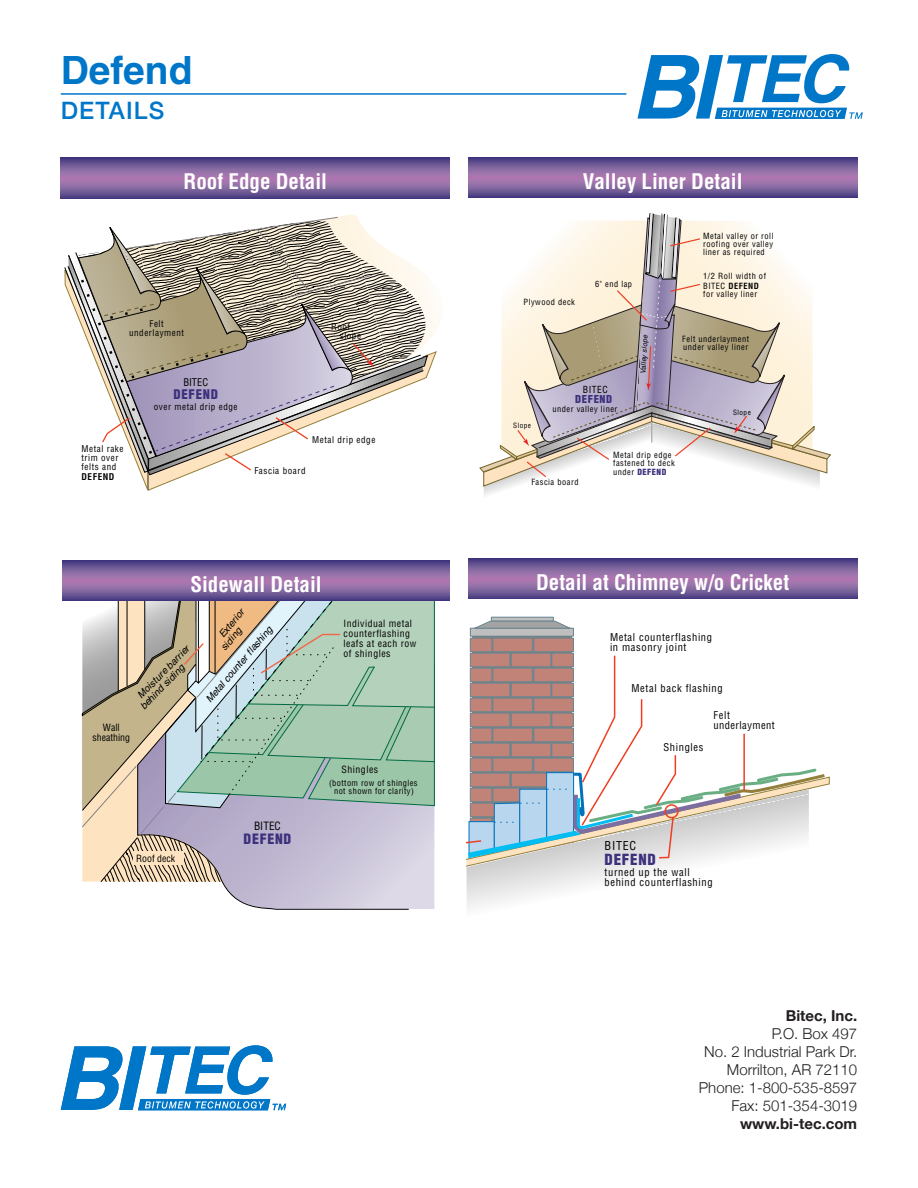
<style>
.page{position:relative;width:918px;height:1188px;background:#fff}
.page>*{position:absolute;margin:0;border:0;box-sizing:border-box;transform-origin:0 0}
.t1{font:700 39px "Helvetica";color:#0076c8}
.t2{font:500 24px "Helvetica Neue";letter-spacing:.05em;color:#0076c8}
.t3{font:700 condensed 21px "Helvetica";color:#fff}
.t4{font:300 15px/18px "Helvetica Neue";color:#231f20;text-align:right}
.t5{font:700 15px "Helvetica Neue";color:#231f20}
.t6{font:900 condensed 15px "Helvetica";letter-spacing:.05em;color:#3d317d}
.t7{font:900 condensed 13.95px "Helvetica";letter-spacing:.05em;color:#3d317d}
.t8{font:900 condensed 13.05px "Helvetica";letter-spacing:.05em;color:#3d317d}
.t9{font:condensed 12px "Helvetica";letter-spacing:.06em;color:#000}
.t10{font:condensed 11.25px "Helvetica";color:#000}
.t11{font:900 condensed 10.65px "Helvetica";letter-spacing:.05em;color:#3d317d}
.t12{font:condensed 10.5px/10.5px "Helvetica";letter-spacing:.06em;color:#000}
.t13{font:condensed 10.5px/10.5px "Helvetica";letter-spacing:.04em;color:#000}
.t14{font:condensed 10.35px "Helvetica";color:#000}
.t15{font:condensed 9.75px/9.8px "Helvetica";letter-spacing:.05em;color:#000}
.t16{font:italic 9.75px/9.8px "Helvetica";color:#000}
.t17{font:condensed 9.75px/9.8px "Helvetica";color:#000;text-align:center}
.t18{font:condensed 9.45px "Helvetica";letter-spacing:.06em;color:#000}
.t19{font:condensed 9.15px/8.9px "Helvetica";letter-spacing:.06em;color:#000}
.t20{font:700 condensed 9.15px "Helvetica";letter-spacing:.06em;color:#000}
.t21{font:condensed 8.4px/8.4px "Helvetica";letter-spacing:.05em;color:#000;text-align:center}
.t22{font:condensed 8.25px/8.2px "Helvetica";letter-spacing:.06em;color:#000}
.t23{font:italic 7.2px "Helvetica";color:#000}
.t24{font:condensed 7.2px "Helvetica";letter-spacing:.06em;color:#000}
.s1{font-weight:700}
.s2{font-weight:900;color:#3d317d}
</style>
<div class="page">
<svg style="left:638px;top:54px;width:225px;height:65px"></svg>
<hr style="left:61px;top:93px;width:565px;height:2px;background:#0076c8">
<svg style="left:61px;top:1045px;width:225px;height:65px"></svg>
<svg style="left:65px;top:213px;width:766px;height:283px"></svg>
<svg style="left:81px;top:600px;width:354px;height:309px;background:#bdc4bb"></svg>
<div style="left:470px;top:653px;width:40px;height:14px;border:1px solid #6b8690"></div>
<div style="left:511px;top:653px;width:40px;height:14px;border:1px solid #6b8690"></div>
<div style="left:551px;top:653px;width:23px;height:14px;border:1px solid #6b8690"></div>
<div style="left:534px;top:638px;width:39px;height:14px;background:#c18277"></div>
<div style="left:533px;top:638px;width:41px;height:14px;border:1px solid #6b8690"></div>
<div style="left:493px;top:638px;width:39px;height:14px;background:#c18277"></div>
<div style="left:492px;top:638px;width:41px;height:14px;border:1px solid #6b8690"></div>
<div style="left:470px;top:638px;width:22px;height:14px;background:#c18277"></div>
<div style="left:470px;top:638px;width:22px;height:14px;border:1px solid #6b8690"></div>
<div style="left:470px;top:628px;width:103px;height:8px;background:#bfbfbf"></div>
<div style="left:470px;top:628px;width:104px;height:9px;border:1px solid #6b8690"></div>
<svg style="left:471px;top:620px;width:100px;height:9px"></svg>
<div style="left:491px;top:617px;width:63px;height:4px;border:1px solid #6b8690"></div>
<svg style="left:469px;top:654px;width:147px;height:34px"></svg>
<svg style="left:467px;top:688px;width:363px;height:220px"></svg>
<svg style="left:61px;top:158px;width:389px;height:41px;background:#7e619c"></svg>
<svg style="left:468px;top:158px;width:389px;height:40px;background:#7e619c"></svg>
<svg style="left:62px;top:561px;width:388px;height:39px;background:#80629d"></svg>
<svg style="left:468px;top:559px;width:389px;height:40px;background:#7f619c"></svg>
<p class="t1" style="left:61px;top:47px;width:133px">Defend</p>
<p class="t2" style="left:61px;top:91px;width:105px">DETAILS</p>
<p class="t3" style="left:184px;top:169px;width:145px">Roof Edge Detail</p>
<p class="t3" style="left:583px;top:168px;width:161px">Valley Liner Detail</p>
<p class="t22" style="left:524px;top:298px;width:53px">Plywood deck</p>
<p class="t22" style="left:595px;top:280px;width:38px">6" end lap</p>
<p class="t22" style="left:703px;top:232px;width:72px;text-align:justify">Metal valley or roll roofing over valley liner as required</p>
<p class="t22" style="left:703px;top:271px;width:64px;line-height:9.4px">1/2 Roll width of<br>BITEC <span class="s1">DEFEND</span></p>
<p class="t22" style="left:703px;top:290px;width:56px">for valley liner</p>
<p class="t19" style="left:129px;top:318px;width:56px;line-height:9.8px;text-align:center">Felt underlayment</p>
<p class="t19" style="left:82px;top:444px;width:43px">Metal rake trim over felts and</p>
<p class="t20" style="left:82px;top:471px;width:35px">DEFEND</p>
<p class="t14" style="left:183px;top:376px;width:26px">BITEC</p>
<p class="t8" style="left:174px;top:386px;width:46px">DEFEND</p>
<p class="t19" style="left:154px;top:402px;width:85px">over metal drip edge</p>
<p class="t19" style="left:340px;top:322px;width:23px;text-indent:-8px">Roof slope</p>
<p class="t19" style="left:312px;top:435px;width:65px">Metal drip edge</p>
<p class="t19" style="left:254px;top:467px;width:53px">Fascia board</p>
<p class="t24" style="left:513px;top:421px;width:19px">Slope</p>
<p class="t18" style="left:583px;top:383px;width:27px">BITEC</p>
<p class="t11" style="left:575px;top:393px;width:38px">DEFEND</p>
<p class="t22" style="left:553px;top:404px;width:66px">under valley liner</p>
<p class="t23" style="left:639px;top:374px;width:40px;rotate:-87deg">Valley slope</p>
<p class="t22" style="left:682px;top:335px;width:68px">Felt underlayment under valley liner</p>
<p class="t24" style="left:733px;top:407px;width:19px">Slope</p>
<p class="t22" style="left:531px;top:478px;width:49px">Fascia board</p>
<p class="t22" style="left:613px;top:451px;width:63px">Metal drip edge fastened to deck under <span class="s2">DEFEND</span></p>
<p class="t3" style="left:190px;top:571px;width:133px">Sidewall Detail</p>
<p class="t3" style="left:536px;top:569px;width:255px">Detail at Chimney w/o Cricket</p>
<p class="t16" style="left:132px;top:698px;width:77px;text-indent:6px;rotate:-46deg">Moisture barrier behind siding</p>
<p class="t17" style="left:93px;top:722px;width:39px">Wall sheathing</p>
<p class="t16" style="left:212px;top:640px;width:44px;text-indent:9px;rotate:-50deg">Exterior siding</p>
<p class="t16" style="left:204px;top:698px;width:98px;rotate:-50deg">Metal counter flashing</p>
<p class="t17" style="left:136px;top:854px;width:40px">Roof deck</p>
<p class="t10" style="left:254px;top:819px;width:28px">BITEC</p>
<p class="t7" style="left:244px;top:830px;width:49px">DEFEND</p>
<p class="t15" style="left:344px;top:619px;width:74px">Individual metal counterflashing leafs at each row of shingles</p>
<p class="t15" style="left:342px;top:764px;width:38px">Shingles</p>
<p class="t21" style="left:329px;top:778px;width:90px">(bottom row of shingles not shown for clarity)</p>
<p class="t12" style="left:610px;top:631px;width:104px">Metal counterflashing in masonry joint</p>
<p class="t12" style="left:632px;top:683px;width:93px">Metal back flashing</p>
<p class="t12" style="left:664px;top:742px;width:41px">Shingles</p>
<p class="t13" style="left:714px;top:709px;width:63px">Felt underlayment</p>
<p class="t9" style="left:605px;top:838px;width:33px">BITEC</p>
<p class="t6" style="left:605px;top:851px;width:53px">DEFEND</p>
<p class="t12" style="left:605px;top:867px;width:109px">turned up the wall behind counterflashing</p>
<h3 class="t5" style="left:786px;top:1007px;width:73px">Bitec, Inc.</h3>
<h3 class="t4" style="left:699px;top:1025px;width:160px">P.O. Box 497<br>No. 2 Industrial Park Dr.<br>Morrilton, AR 72110<br>Phone: 1-800-535-8597<br>Fax: 501-354-3019</h3>
<h3 class="t5" style="left:740px;top:1115px;width:119px">www.bi-tec.com</h3>
</div>
